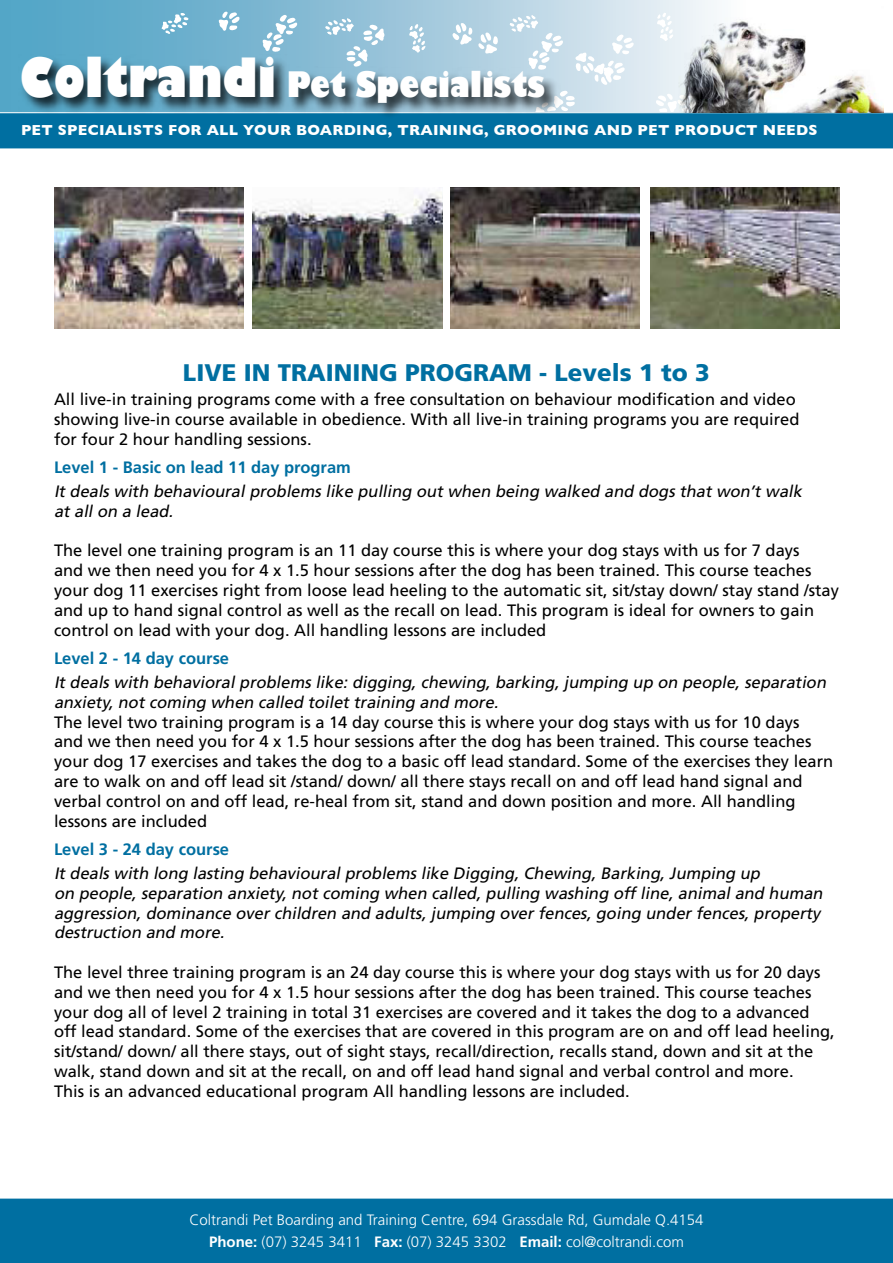
<style>
.page{position:relative;width:893px;height:1263px;background:#fff}
.page>*{position:absolute;margin:0;border:0;box-sizing:border-box;transform-origin:0 0}
.t1{font:800 34.2px "Gill Sans";color:#fff;scale:.83 1}
.t2{font:900 24px "Frutiger";color:#006fa1}
.t3{font:16.5px/19.8px "Frutiger";color:#000}
.t4{font:italic 16.5px/19.8px "Frutiger";color:#000}
.t5{font:700 16.5px "Frutiger";color:#006fa1}
.t6{font:300 15px/22.2px "Frutiger";color:#fff;text-align:center}
.t7{font:700 14.85px "Gill Sans";letter-spacing:.02em;color:#fff}
.s1{font-size:52.65px}
.s2{font-weight:700}
</style>
<div class="page">
<svg style="left:0;top:0;width:893px;height:149px;background:#78a9c0"></svg>
<div style="left:0;top:1198px;width:893px;height:65px;background:#006fa1"></div>
<img style="left:54px;top:187px;width:189px;height:141px">
<img style="left:253px;top:187px;width:189px;height:141px">
<img style="left:450px;top:187px;width:190px;height:141px">
<img style="left:650px;top:187px;width:190px;height:141px">
<h1 class="t1" style="left:19px;top:63px;width:635px"><span class="s1">Coltrandi</span> Pet Specialists</h1>
<p class="t7" style="left:21px;top:121px;width:798px">PET SPECIALISTS FOR ALL YOUR BOARDING, TRAINING, GROOMING AND PET PRODUCT NEEDS</p>
<h2 class="t2" style="left:183px;top:358px;width:528px">LIVE IN TRAINING PROGRAM - Levels 1 to 3</h2>
<p class="t3" style="left:54px;top:389px;width:747px">All live-in training programs come with a free consultation on behaviour modification and video showing live-in course available in obedience. With all live-in training programs you are required for four 2 hour handling sessions.</p>
<p class="t5" style="left:54px;top:457px;width:298px">Level 1 - Basic on lead 11 day program</p>
<p class="t4" style="left:54px;top:481px;width:753px">It deals with behavioural problems like pulling out when being walked and dogs that won’t walk at all on a lead.</p>
<p class="t3" style="left:54px;top:541px;width:786px">The level one training program is an 11 day course this is where your dog stays with us for 7 days<br>and we then need you for 4 x 1.5 hour sessions after the dog has been trained. This course teaches your dog 11 exercises right from loose lead heeling to the automatic sit, sit/stay down/ stay stand /stay and up to hand signal control as well as the recall on lead. This program is ideal for owners to gain control on lead with your dog. All handling lessons are included</p>
<p class="t5" style="left:54px;top:648px;width:177px">Level 2 - 14 day course</p>
<p class="t4" style="left:54px;top:672px;width:777px">It deals with behavioral problems like: digging, chewing, barking, j umping up on people, separation anxiety, not coming when called toilet training and more.</p>
<p class="t3" style="left:54px;top:712px;width:781px">The level two training program is a 14 day course this is where your dog stays with us for 10 days<br>and we then need you for 4 x 1.5 hour sessions after the dog has been trained. This course teaches your dog 17 exercises and takes the dog to a basic off lead standard. Some of the exercises they learn are to walk on and off lead sit /stand/ down/ all there stays recall on and off lead hand signal and verbal control on and off lead, re-heal from sit, stand and down position and more. All handling lessons are included</p>
<p class="t5" style="left:54px;top:839px;width:177px">Level 3 - 24 day course</p>
<p class="t4" style="left:54px;top:863px;width:774px">It deals with long lasting behavioural problems like Digging, Chewing, Barking, Jumping up<br>on people, separation anxiety, not coming when called, pulling washing off line, animal and human aggression, dominance over children and adults, jumping over fences, going under fences, property destruction and more.</p>
<p class="t3" style="left:54px;top:962px;width:782px">The level three training program is an 24 day course this is where your dog stays with us for 20 days and we then need you for 4 x 1.5 hour sessions after the dog has been trained. This course teaches your dog all of level 2 training in total 31 exercises are covered and it takes the dog to a advanced off lead standard. Some of the exercises that are covered in this program are on and off lead heeling, sit/stand/ down/ all there stays, out of sight stays, recall/direction, recalls stand, down and sit at the walk, stand down and sit at the recall, on and off lead hand signal and verbal control and more.<br>This is an advanced educational program All handling lessons are included.</p>
<p class="t6" style="left:189px;top:1208px;width:516px">Coltrandi Pet Boarding and Training Centre, 694 Grassdale Rd, Gumdale Q.4154<br><span class="s2">Phone:</span> (07) 3245 3411 <span class="s2">Fax:</span> (07) 3245 3302 <span class="s2">Email:</span> col@coltrandi.com</p>
</div>
